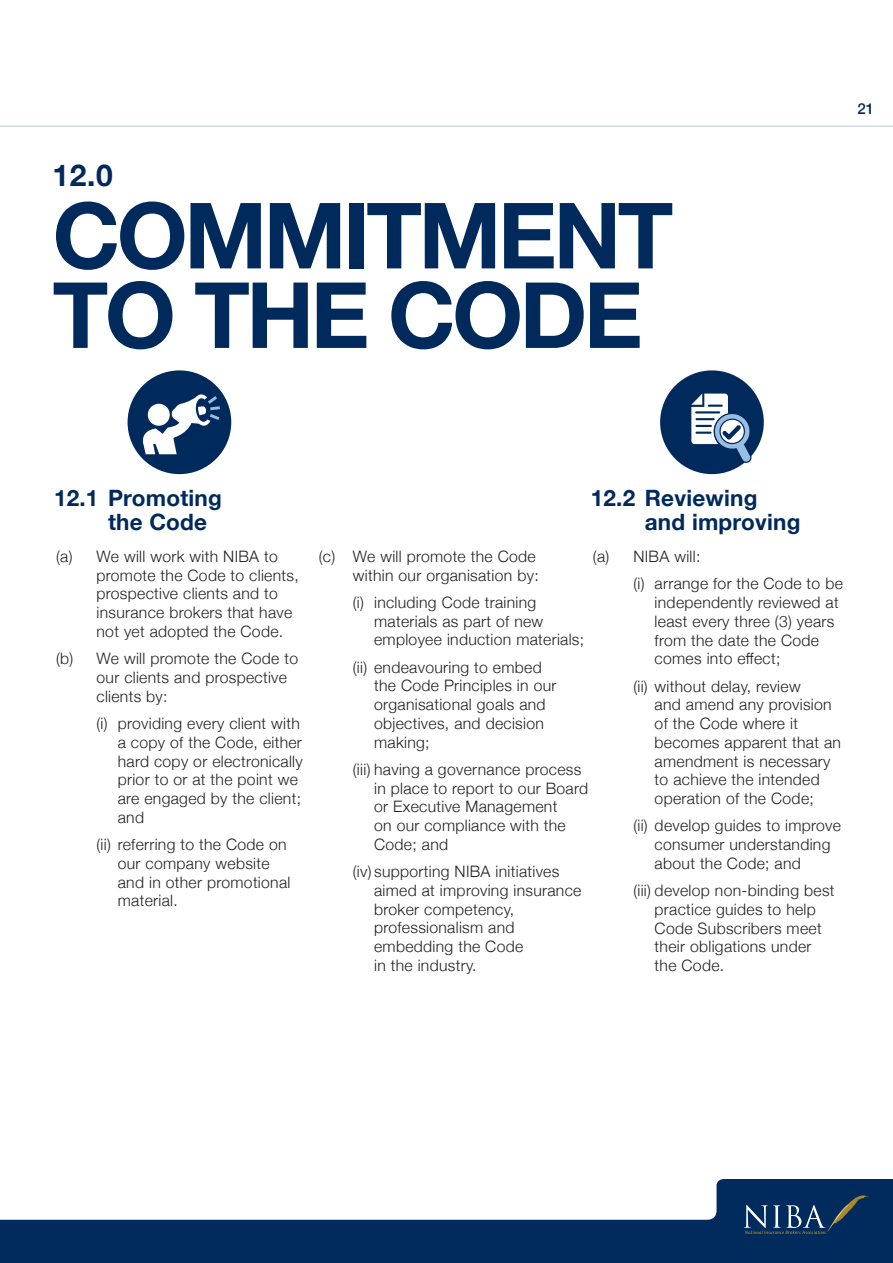
<style>
.page{position:relative;width:893px;height:1263px;background:#fff}
.page>*{position:absolute;margin:0;border:0;box-sizing:border-box;transform-origin:0 0}
.HEADER_largest{font:700 91.5px/79.5px "Helvetica Neue";letter-spacing:-.04em;color:#00295c}
.No__large{font:700 30px "Helvetica Neue";color:#00295c}
.SUBHEAD_bold{font:700 22.5px/24px "Helvetica Neue";letter-spacing:.01em;color:#00295c}
.BODY_light_double_i{font:300 15.75px/18.8px "Helvetica Neue";letter-spacing:.02em;color:#231f20}
.BODY_light_indented{font:300 15.75px/18.8px "Helvetica Neue";letter-spacing:.02em;color:#231f20}
.t1{font:500 15px "Helvetica Neue";color:#00295c}
</style>
<div class="page">
<div style="left:128px;top:370px;width:103px;height:104px;background:#00295c;border-radius:50%"></div>
<svg style="left:142px;top:394px;width:78px;height:60px"></svg>
<div style="left:660px;top:370px;width:104px;height:104px;background:#00295c;border-radius:50%"></div>
<svg style="left:691px;top:394px;width:62px;height:70px"></svg>
<svg style="left:0;top:125px;width:893px;height:2px"></svg>
<svg style="left:0;top:1179px;width:893px;height:84px;fill:#002b5c"></svg>
<svg style="left:744px;top:1192px;width:125px;height:42px"></svg>
<p class="No__large" style="left:52px;top:151px;width:62px">12.0</p>
<p class="HEADER_largest" style="left:52px;top:198px;width:622px">COMMITMENT<br>TO THE CODE</p>
<p class="t1" style="left:857px;top:97px;width:18px">21</p>
<p class="SUBHEAD_bold" style="left:108px;top:487px;width:115px;text-indent:-54px">12.1 Promoting the Code</p>
<p class="BODY_light_indented" style="left:97px;top:546px;width:204px;text-indent:-40px">(a) We will work with NIBA to promote the Code to clients, prospective clients and to insurance brokers that have not yet adopted the Code.</p>
<p class="BODY_light_indented" style="left:97px;top:648px;width:203px;text-indent:-40px">(b) We will promote the Code to our clients and prospective clients by:</p>
<p class="BODY_light_double_i" style="left:118px;top:713px;width:187px;text-indent:-21px">(i) providing every client with a copy of the Code, either hard copy or electronically prior to or at the point we are engaged by the client; and</p>
<p class="BODY_light_double_i" style="left:118px;top:834px;width:174px;text-indent:-21px">(ii) referring to the Code on our company website and in other promotional material.</p>
<p class="SUBHEAD_bold" style="left:645px;top:487px;width:157px;text-indent:-54px">12.2 Reviewing and improving</p>
<p class="BODY_light_indented" style="left:593px;top:546px;width:109px">(a) NIBA will:</p>
<p class="BODY_light_double_i" style="left:655px;top:573px;width:190px;text-indent:-21px">(i) arrange for the Code to be independently reviewed at least every three (3) years from the date the Code comes into effect;</p>
<p class="BODY_light_double_i" style="left:655px;top:675px;width:188px;text-indent:-21px">(ii) without delay, review<br>and amend any provision of the Code where it becomes apparent that an amendment is necessary to achieve the intended operation of the Code;</p>
<p class="BODY_light_double_i" style="left:655px;top:815px;width:188px;text-indent:-21px">(ii) develop guides to improve consumer understanding about the Code; and</p>
<p class="BODY_light_double_i" style="left:655px;top:880px;width:181px;text-indent:-21px">(iii) develop non-binding best practice guides to help<br>Code Subscribers meet their obligations under the Code.</p>
<p class="BODY_light_indented" style="left:319px;top:546px;width:221px;text-align:right">(c) We will promote the Code within our organisation by:</p>
<p class="BODY_light_double_i" style="left:374px;top:592px;width:212px;text-indent:-21px">(i) including Code training materials as part of new employee induction materials;</p>
<p class="BODY_light_double_i" style="left:374px;top:656px;width:184px;text-indent:-21px">(ii) endeavouring to embed the Code Principles in our organisational goals and objectives, and decision making;</p>
<p class="BODY_light_double_i" style="left:374px;top:759px;width:216px;text-indent:-21px">(iii) having a governance process in place to report to our Board or Executive Management<br>on our compliance with the<br>Code; and</p>
<p class="BODY_light_double_i" style="left:374px;top:861px;width:209px;text-indent:-21px">(iv) supporting NIBA initiatives aimed at improving insurance broker competency, professionalism and embedding the Code<br>in the industry.</p>
</div>
